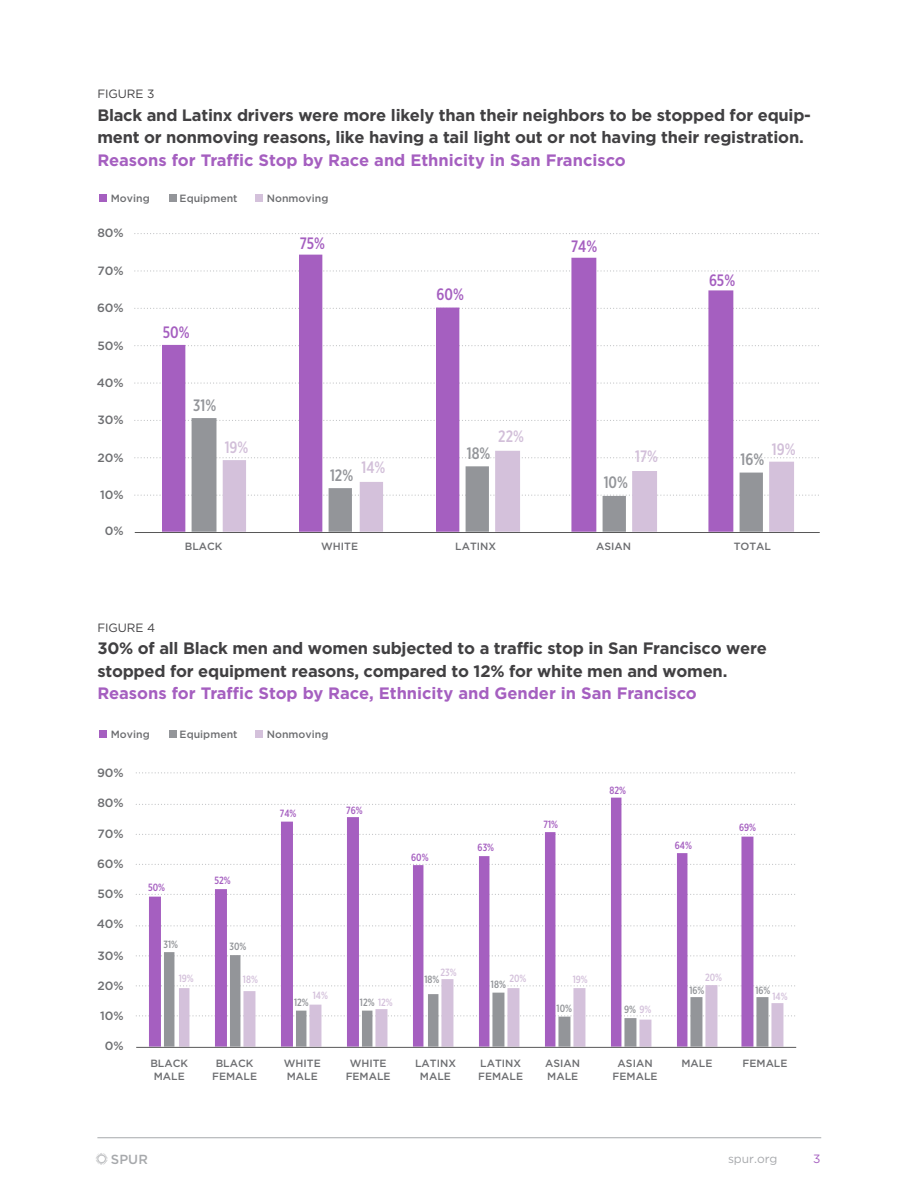
<style>
.page{position:relative;width:918px;height:1188px;background:#fff}
.page>*{position:absolute;margin:0;border:0;box-sizing:border-box;transform-origin:0 0}
.t1{font:700 16.5px/22.5px "Gotham";letter-spacing:-.015em;color:#414042}
.t2{font:700 16.5px "Gotham";color:#a55fc0}
.t3{font:500 16.5px "Gotham X Narrow";color:#a55fc0}
.t4{font:500 16.5px "Gotham X Narrow";color:#939599}
.t5{font:500 16.5px "Gotham X Narrow";color:#d2bfd9}
.t6{font:500 13.2px "Gotham";color:#a7a9ac}
.t7{font:500 12px "Gotham";color:#6d6e71}
.t8{font:12px "Gotham";letter-spacing:-.005em;color:#414042}
.t9{font:12px "Gotham";color:#a7a9ac}
.t10{font:12px "Gotham";color:#a55fc0}
.t11{font:500 10.5px/12.6px "Gotham";color:#6d6e71;text-align:center}
.t12{font:500 10.5px "Gotham X Narrow";color:#939599}
.t13{font:500 10.5px "Gotham X Narrow";color:#a55fc0}
.t14{font:500 10.5px "Gotham X Narrow";color:#d4c1db}
.s1{color:#d4c1db}
</style>
<div class="page">
<hr style="left:97px;top:1137px;width:724px;height:1px;background:#a7a9ac">
<svg style="left:96px;top:1153px;width:12px;height:12px"></svg>
<div style="left:99px;top:194px;width:7px;height:8px;background:#a55fc0"></div>
<div style="left:169px;top:194px;width:8px;height:8px;background:#939599"></div>
<div style="left:256px;top:194px;width:7px;height:8px;background:#d4c1db"></div>
<svg style="left:135px;top:495px;width:684px;height:1px"></svg>
<svg style="left:135px;top:457px;width:684px;height:1px"></svg>
<svg style="left:135px;top:420px;width:684px;height:1px"></svg>
<svg style="left:135px;top:382px;width:684px;height:2px"></svg>
<svg style="left:135px;top:345px;width:684px;height:1px"></svg>
<svg style="left:135px;top:308px;width:684px;height:1px"></svg>
<svg style="left:135px;top:270px;width:684px;height:2px"></svg>
<svg style="left:135px;top:233px;width:684px;height:1px"></svg>
<svg style="left:162px;top:255px;width:571px;height:277px"></svg>
<svg style="left:192px;top:418px;width:571px;height:114px"></svg>
<svg style="left:223px;top:451px;width:571px;height:81px"></svg>
<hr style="left:135px;top:532px;width:685px;height:1px;background:#585858">
<div style="left:99px;top:730px;width:7px;height:8px;background:#a55fc0"></div>
<div style="left:169px;top:730px;width:8px;height:8px;background:#939599"></div>
<div style="left:256px;top:730px;width:7px;height:8px;background:#d4c1db"></div>
<svg style="left:136px;top:955px;width:659px;height:1px"></svg>
<svg style="left:136px;top:925px;width:659px;height:1px"></svg>
<svg style="left:136px;top:894px;width:659px;height:1px"></svg>
<svg style="left:136px;top:864px;width:659px;height:1px"></svg>
<svg style="left:136px;top:834px;width:659px;height:1px"></svg>
<svg style="left:136px;top:804px;width:659px;height:1px"></svg>
<svg style="left:136px;top:772px;width:659px;height:1px"></svg>
<svg style="left:149px;top:798px;width:604px;height:181px"></svg>
<svg style="left:164px;top:952px;width:604px;height:27px"></svg>
<svg style="left:136px;top:979px;width:660px;height:68px"></svg>
<hr style="left:136px;top:1047px;width:660px;height:1px;background:#585858">
<p class="t8" style="left:97px;top:87px;width:59px">FIGURE 3</p>
<p class="t1" style="left:97px;top:103px;width:715px">Black and Latinx drivers were more likely than their neighbors to be stopped for equip&shy;ment or nonmoving reasons, like having a tail light out or not having their registration.</p>
<p class="t2" style="left:97px;top:150px;width:530px">Reasons for Traffic Stop by Race and Ethnicity in San Francisco</p>
<p class="t11" style="left:111px;top:192px;width:40px">Moving</p>
<p class="t11" style="left:180px;top:192px;width:59px">Equipment</p>
<p class="t11" style="left:267px;top:192px;width:63px">Nonmoving</p>
<p class="t7" style="left:97px;top:226px;width:28px">80%</p>
<p class="t7" style="left:98px;top:264px;width:28px">70%</p>
<p class="t7" style="left:97px;top:301px;width:28px">60%</p>
<p class="t7" style="left:97px;top:339px;width:28px">50%</p>
<p class="t3" style="left:163px;top:322px;width:28px">50%</p>
<p class="t3" style="left:300px;top:234px;width:27px">75%</p>
<p class="t7" style="left:97px;top:376px;width:29px">40%</p>
<p class="t7" style="left:98px;top:413px;width:28px">30%</p>
<p class="t7" style="left:98px;top:451px;width:28px">20%</p>
<p class="t7" style="left:100px;top:488px;width:25px">10%</p>
<p class="t7" style="left:105px;top:524px;width:20px">0%</p>
<p class="t4" style="left:193px;top:395px;width:24px">31%</p>
<p class="t5" style="left:225px;top:437px;width:25px">19%</p>
<p class="t4" style="left:330px;top:465px;width:25px">12%</p>
<p class="t5" style="left:362px;top:457px;width:25px">14%</p>
<p class="t3" style="left:437px;top:284px;width:29px">60%</p>
<p class="t3" style="left:571px;top:236px;width:28px">74%</p>
<p class="t4" style="left:467px;top:443px;width:25px">18%</p>
<p class="t5" style="left:498px;top:426px;width:27px">22%</p>
<p class="t4" style="left:604px;top:473px;width:26px">10%</p>
<p class="t5" style="left:635px;top:447px;width:24px">17%</p>
<p class="t3" style="left:709px;top:270px;width:28px">65%</p>
<p class="t4" style="left:740px;top:449px;width:25px">16%</p>
<p class="t5" style="left:772px;top:439px;width:25px">19%</p>
<p class="t11" style="left:185px;top:540px;width:39px">BLACK</p>
<p class="t11" style="left:321px;top:540px;width:38px">WHITE</p>
<p class="t11" style="left:455px;top:540px;width:42px">LATINX</p>
<p class="t11" style="left:596px;top:540px;width:37px">ASIAN</p>
<p class="t11" style="left:734px;top:540px;width:39px">TOTAL</p>
<p class="t8" style="left:97px;top:621px;width:59px">FIGURE 4</p>
<p class="t1" style="left:97px;top:637px;width:671px">30% of all Black men and women subjected to a traffic stop in San Francisco were stopped for equipment reasons, compared to 12% for white men and women.</p>
<p class="t2" style="left:97px;top:684px;width:601px">Reasons for Traffic Stop by Race, Ethnicity and Gender in San Francisco</p>
<p class="t11" style="left:111px;top:727px;width:40px">Moving</p>
<p class="t11" style="left:180px;top:727px;width:59px">Equipment</p>
<p class="t11" style="left:267px;top:727px;width:63px">Nonmoving</p>
<p class="t7" style="left:97px;top:766px;width:28px">90%</p>
<p class="t7" style="left:97px;top:796px;width:28px">80%</p>
<p class="t7" style="left:98px;top:827px;width:28px">70%</p>
<p class="t7" style="left:97px;top:857px;width:28px">60%</p>
<p class="t7" style="left:97px;top:887px;width:28px">50%</p>
<p class="t7" style="left:97px;top:917px;width:29px">40%</p>
<p class="t7" style="left:98px;top:949px;width:28px">30%</p>
<p class="t7" style="left:98px;top:979px;width:28px">20%</p>
<p class="t7" style="left:100px;top:1009px;width:25px">10%</p>
<p class="t7" style="left:105px;top:1039px;width:20px">0%</p>
<p class="t13" style="left:148px;top:881px;width:19px">50%</p>
<p class="t13" style="left:215px;top:874px;width:18px">52%</p>
<p class="t12" style="left:164px;top:938px;width:16px">31%</p>
<p class="t12" style="left:230px;top:940px;width:18px">30%</p>
<p class="t14" style="left:179px;top:972px;width:17px">19%</p>
<p class="t14" style="left:243px;top:973px;width:16px">18%</p>
<p class="t13" style="left:280px;top:807px;width:18px">74%</p>
<p class="t13" style="left:346px;top:804px;width:18px">76%</p>
<p class="t13" style="left:411px;top:850px;width:19px">60%</p>
<p class="t13" style="left:478px;top:841px;width:18px">63%</p>
<p class="t13" style="left:544px;top:818px;width:16px">71%</p>
<p class="t13" style="left:609px;top:783px;width:18px">82%</p>
<p class="t13" style="left:675px;top:839px;width:19px">64%</p>
<p class="t13" style="left:739px;top:821px;width:19px">69%</p>
<p class="t14" style="left:313px;top:989px;width:17px">14%</p>
<p class="t12" style="left:294px;top:996px;width:16px">12%</p>
<p class="t12" style="left:360px;top:996px;width:34px">12% <span class="s1">12%</span></p>
<p class="t14" style="left:440px;top:965px;width:18px">23%</p>
<p class="t12" style="left:424px;top:973px;width:16px">18%</p>
<p class="t14" style="left:509px;top:972px;width:19px">20%</p>
<p class="t14" style="left:573px;top:973px;width:17px">19%</p>
<p class="t14" style="left:705px;top:971px;width:19px">20%</p>
<p class="t12" style="left:491px;top:978px;width:16px">18%</p>
<p class="t12" style="left:689px;top:984px;width:17px">16%</p>
<p class="t12" style="left:755px;top:984px;width:17px">16%</p>
<p class="t14" style="left:773px;top:990px;width:17px">14%</p>
<p class="t12" style="left:557px;top:1002px;width:17px">10%</p>
<p class="t12" style="left:624px;top:1003px;width:29px">9% <span class="s1">9%</span></p>
<p class="t11" style="left:150px;top:1057px;width:39px">BLACK<br>MALE</p>
<p class="t11" style="left:212px;top:1057px;width:46px">BLACK<br>FEMALE</p>
<p class="t11" style="left:284px;top:1057px;width:38px;text-align:left">WHITE<br>MALE</p>
<p class="t11" style="left:346px;top:1057px;width:46px">WHITE<br>FEMALE</p>
<p class="t11" style="left:415px;top:1057px;width:42px">LATINX<br>MALE</p>
<p class="t11" style="left:478px;top:1057px;width:46px;text-align:left">LATINX<br>FEMALE</p>
<p class="t11" style="left:545px;top:1057px;width:37px;text-align:left">ASIAN<br>MALE</p>
<p class="t11" style="left:613px;top:1057px;width:46px">ASIAN<br>FEMALE</p>
<p class="t11" style="left:681px;top:1057px;width:33px">MALE</p>
<p class="t11" style="left:743px;top:1057px;width:46px">FEMALE</p>
<p class="t6" style="left:111px;top:1151px;width:38px">SPUR</p>
<p class="t9" style="left:728px;top:1152px;width:51px">spur.org</p>
<p class="t10" style="left:813px;top:1152px;width:9px">3</p>
</div>
